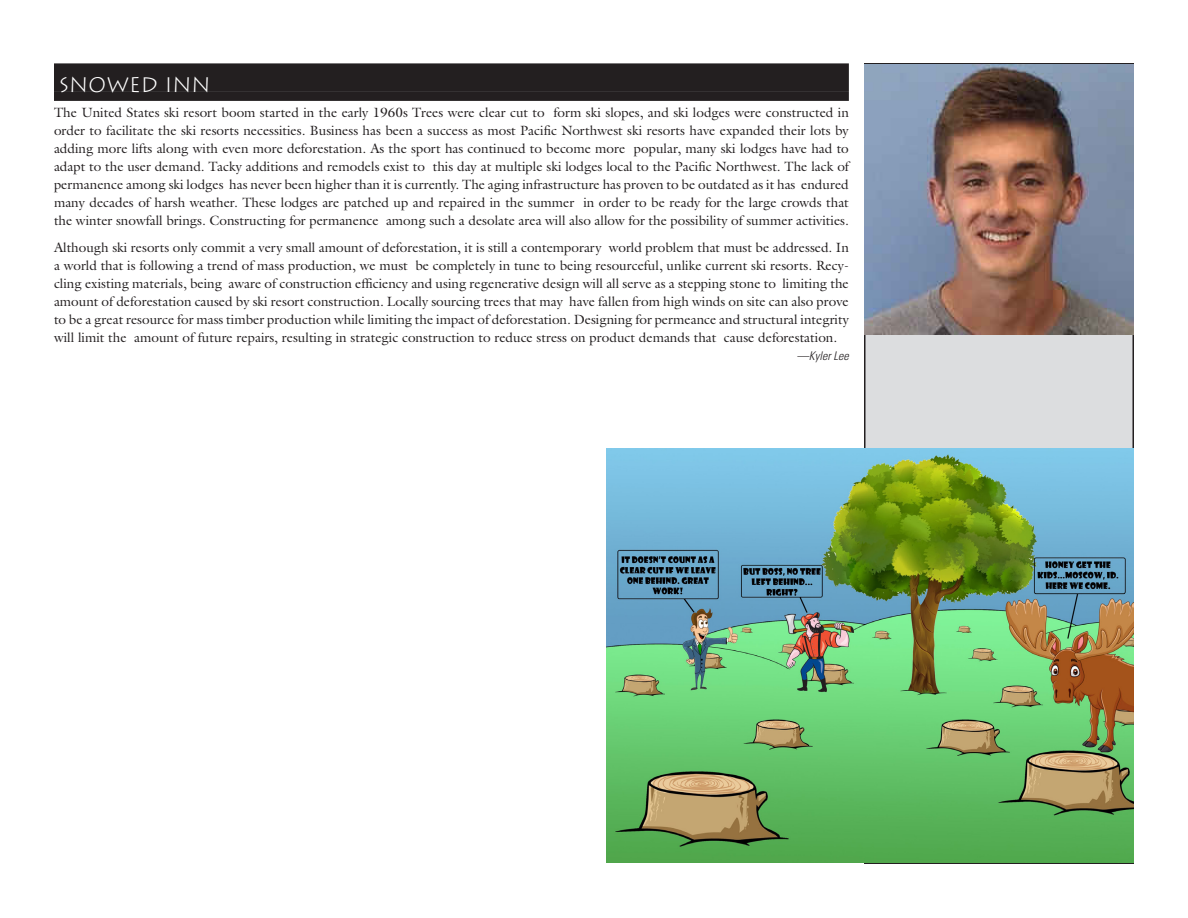
<style>
.page{position:relative;width:1188px;height:918px;background:#fff}
.page>*{position:absolute;margin:0;border:0;box-sizing:border-box;transform-origin:0 0}
.t1{font:300 21px "Lithos";color:#fff}
.text{font:13.5px/18px "Galliard";color:#231f20;text-align:justify}
.source{font:italic 300 condensed 12px "Univers";color:#231f20}
</style>
<div class="page">
<div style="left:865px;top:64px;width:268px;height:799px;background:#dcdddf"></div>
<div style="left:54px;top:63px;width:795px;height:29px;background:#231f20"></div>
<div style="left:54px;top:92px;width:795px;height:9px;background:#231f20"></div>
<img style="left:606px;top:448px;width:528px;height:415px">
<img style="left:864px;top:64px;width:270px;height:270px">
<p class="t1" style="left:58px;top:73px;width:153px">SNOWED INN</p>
<p class="text" style="left:54px;top:104px;width:796px">The United States ski resort boom started in the early 1960s Trees were clear cut to form ski slopes, and ski lodges were constructed in order to facilitate the ski resorts necessities. Business has been a success as most Pacific Northwest ski resorts have expanded their lots by adding more lifts along with even more deforestation. As the sport has continued to become more popular, many ski lodges have had to adapt to the user demand. Tacky additions and remodels exist to this day at multiple ski lodges local to the Pacific Northwest. The lack of permanence among ski lodges has never been higher than it is currently. The aging infrastructure has proven to be outdated as it has endured many decades of harsh weather. These lodges are patched up and repaired in the summer in order to be ready for the large crowds that the winter snowfall brings. Constructing for permanence among such a desolate area will also allow for the possibility of summer activities.</p>
<p class="text" style="left:54px;top:239px;width:796px">Although ski resorts only commit a very small amount of deforestation, it is still a contemporary world problem that must be addressed. In a world that is following a trend of mass production, we must be completely in tune to being resourceful, unlike current ski resorts. Recy&shy;cling existing materials, being aware of construction efficiency and using regenerative design will all serve as a stepping stone to limiting the amount of deforestation caused by ski resort construction. Locally sourcing trees that may have fallen from high winds on site can also prove to be a great resource for mass timber production while limiting the impact of deforestation. Designing for permeance and structural integrity will limit the amount of future repairs, resulting in strategic construction to reduce stress on product demands that cause deforestation.</p>
<p class="source" style="left:797px;top:349px;width:53px">—Kyler Lee</p>
</div>
